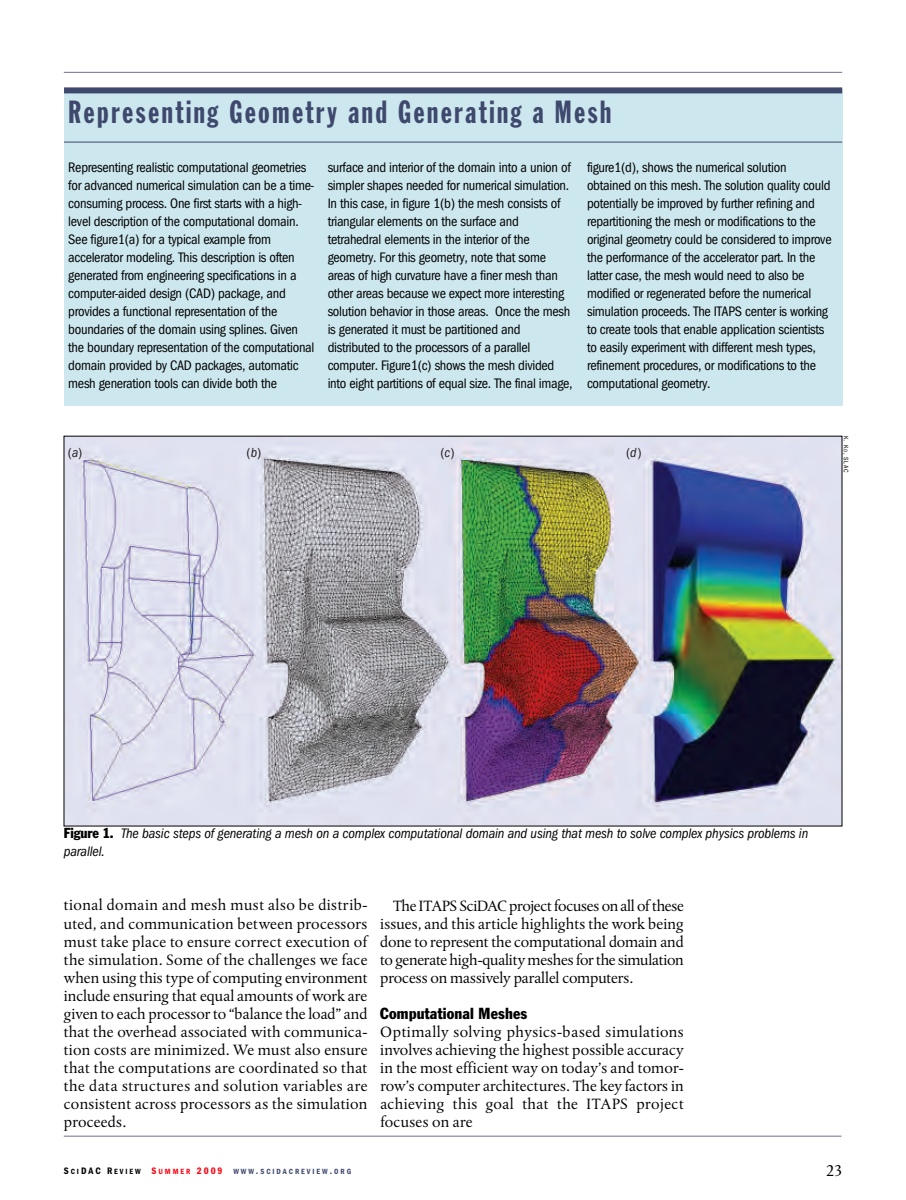
<style>
.page{position:relative;width:906px;height:1200px;background:#fff}
.page>*{position:absolute;margin:0;border:0;box-sizing:border-box;transform-origin:0 0}
.t1{font:31.5px "Franklin Gothic Extra Cond";letter-spacing:.08em;color:#3f486d}
.t2{font:16.5px "Albertina";color:#000}
.t3{font:15.75px/18px "Albertina";letter-spacing:.01em;color:#000;text-align:justify}
.t4{font:condensed 15.75px "Franklin Gothic";letter-spacing:.01em;color:#000}
.t5{font:14.25px/18px "Franklin Got Cd Io P";letter-spacing:-.02em;color:#000}
.t6{font:italic 14.25px/18px "Franklin Got Cd Io P";letter-spacing:-.01em;color:#000}
.t7{font:13.65px "Franklin Got Cd Io P Book+IQPQMV";color:#231f20}
.t8{font:600 7.8px "Franklin Got Cd Io P";letter-spacing:.25em;color:#3f486d}
.t9{font:6.75px "Franklin Got Cd Io P";color:#000}
.s1{font-family:"Franklin Got Cd Io P Book Italic+DXILUK"}
.s2{font-size:5.4px}
.s3{font-family:"Franklin Gothic";font-style:normal;font-stretch:condensed}
.s4{font-size:9.75px;color:#000}
.s5{color:#000}
.s6{font-size:9.75px;color:#ff000f}
.s7{color:#ff000f}
.s8{font-size:9.75px}
</style>
<div class="page">
<hr style="left:64px;top:72px;width:778px;height:1px;background:#6e7192">
<hr style="left:64px;top:1135px;width:777px;height:1px;background:#6e7192">
<div style="left:64px;top:89px;width:778px;height:316px;background:#cce7ee"></div>
<hr style="left:64px;top:142px;width:778px;height:1px;background:#3f486d">
<div style="left:64px;top:87px;width:778px;height:6px;background:#3f486d"></div>
<img style="left:66px;top:438px;width:774px;height:386px">
<h1 class="t1" style="left:68px;top:101px;width:544px">Representing Geometry and Generating a Mesh</h1>
<p class="t5" style="left:68px;top:158px;width:248px">Representing realistic computational geometries for advanced numerical simulation can be a time&shy;consuming process. One first starts with a high&shy;level description of the computational domain.<br>See figure1(a) for a typical example from accelerator modeling. This description is often generated from engineering specifications in a computer-aided design (CAD) package, and provides a functional representation of the boundaries of the domain using splines. Given the boundary representation of the computational domain provided by CAD packages, automatic mesh generation tools can divide both the</p>
<p class="t5" style="left:328px;top:158px;width:246px">surface and interior of the domain into a union of simpler shapes needed for numerical simulation.<br>In this case, in figure 1(b) the mesh consists of triangular elements on the surface and tetrahedral elements in the interior of the geometry. For this geometry, note that some areas of high curvature have a finer mesh than other areas because we expect more interesting solution behavior in those areas. Once the mesh is generated it must be partitioned and distributed to the processors of a parallel computer. Figure1(c) shows the mesh divided into eight partitions of equal size. The final image,</p>
<p class="t5" style="left:587px;top:158px;width:246px">figure1(d), shows the numerical solution obtained on this mesh. The solution quality could potentially be improved by further refining and repartitioning the mesh or modifications to the original geometry could be considered to improve the performance of the accelerator part. In the latter case, the mesh would need to also be modified or regenerated before the numerical simulation proceeds. The ITAPS center is working to create tools that enable application scientists to easily experiment with different mesh types, refinement procedures, or modifications to the computational geometry.</p>
<p class="t7" style="left:68px;top:444px;width:16px">(<span class="s1">a</span>)</p>
<p class="t7" style="left:246px;top:444px;width:16px">(<span class="s1">b</span>)</p>
<p class="t7" style="left:440px;top:444px;width:16px">(<span class="s1">c</span>)</p>
<p class="t7" style="left:626px;top:444px;width:17px">(<span class="s1">d</span>)</p>
<p class="t9" style="left:850px;top:436px;width:37px;rotate:90deg">K. K<span class="s2">O</span>, SLAC</p>
<p class="t6" style="left:64px;top:824px;width:746px"><span class="s3">Figure 1.</span> The basic steps of generating a mesh on a complex computational domain and using that mesh to solve complex physics problems in parallel.</p>
<p class="t3" style="left:64px;top:897px;width:305px">tional domain and mesh must also be distrib&shy;uted, and communication between processors must take place to ensure correct execution of the simulation. Some of the challenges we face when using this type of computing environment include ensuring that equal amounts of work are given to each processor to “balance the load” and that the overhead associated with communica&shy;tion costs are minimized. We must also ensure that the computations are coordinated so that the data structures and solution variables are consistent across processors as the simulation proceeds.</p>
<p class="t3" style="left:380px;top:897px;width:305px;text-indent:13px">The ITAPS SciDAC project focuses on all of these issues, and this article highlights the work being done to represent the computational domain and to generate high-quality meshes for the simulation process on massively parallel computers.</p>
<p class="t4" style="left:380px;top:1007px;width:148px">Computational Meshes</p>
<p class="t3" style="left:380px;top:1023px;width:305px">Optimally solving physics-based simulations involves achieving the highest possible accuracy in the most efficient way on today’s and tomor&shy;row’s computer architectures. The key factors in achieving this goal that the ITAPS project focuses on are</p>
<p class="t8" style="left:64px;top:1166px;width:289px"><span class="s4">S</span><span class="s5">CI</span><span class="s4">DAC R</span><span class="s5">EVIEW</span> <span class="s6">S</span><span class="s7">UMMER</span> <span class="s6">2009</span> WWW<span class="s8">.</span>SCIDACREVIEW<span class="s8">.</span>ORG</p>
<p class="t2" style="left:825px;top:1163px;width:18px">23</p>
</div>
